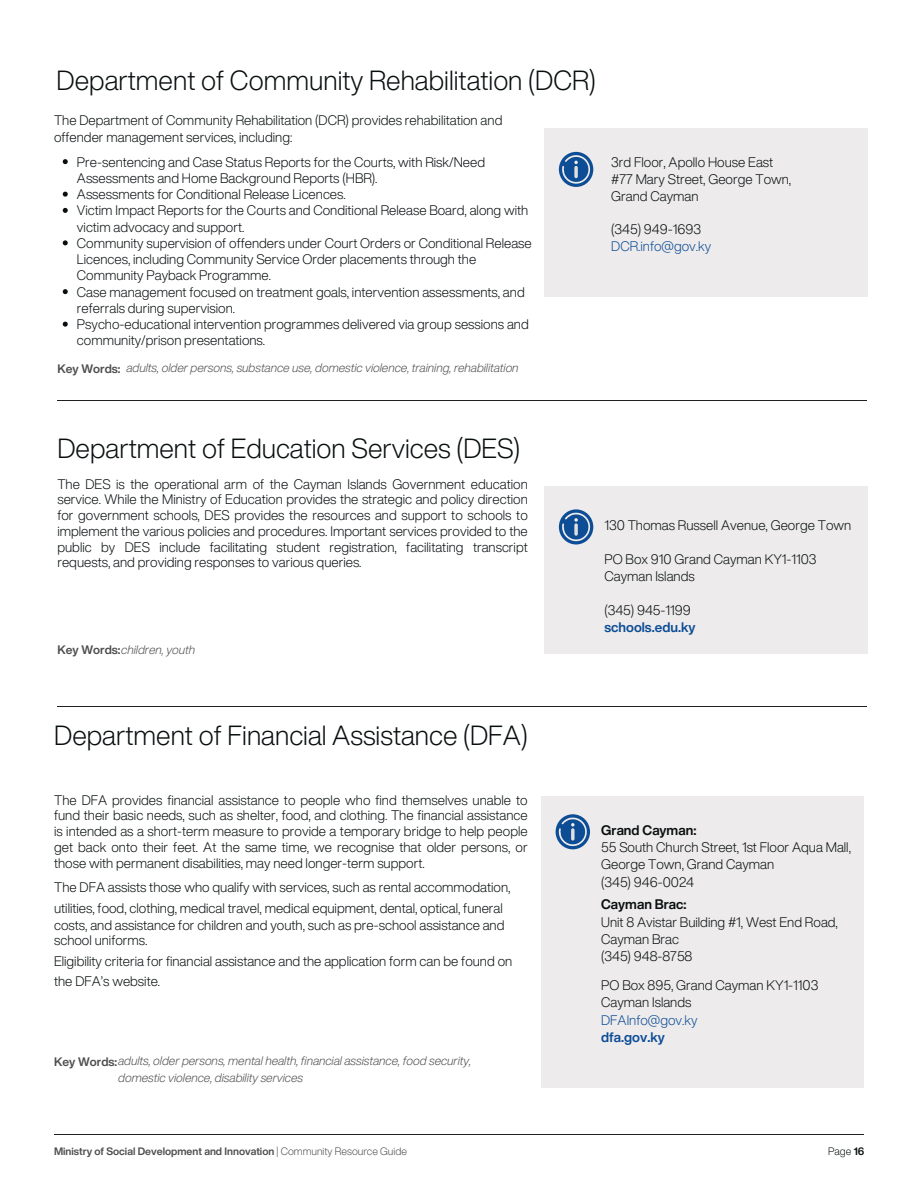
<style>
.page{position:relative;width:918px;height:1188px;background:#fff}
.page>*{position:absolute;margin:0;border:0;box-sizing:border-box;transform-origin:0 0}
.t1{font:300 27px "Helvetica Now Display";color:#090f10}
.t2{font:300 13.5px/15.8px "Helvetica Now Display";color:#090f10}
.t3{font:300 13.5px/16.8px "Helvetica Now Display";color:#0d4d96}
.t4{font:700 13.5px/16.8px "Helvetica Now Display";color:#0d4d96}
.t5{font:italic 300 12px "Helvetica Now Display";color:#4e4e4e}
.t6{font:700 12px "Helvetica Now Display";color:#4e4e4e}
.t7{font:700 10.5px "Helvetica Now Display";color:#4e4e4e}
.t8{font:300 10.5px "Helvetica Now Display";color:#090f10}
.s1{color:#090f10}
.s2{font-weight:700;font-style:normal}
.s3{font-weight:300;color:#090f10}
.s4{font-weight:700}
.s5{color:#0d4d96}
.s6{font-weight:700;color:#0d4d96}
.s7{font-weight:300}
</style>
<div class="page">
<hr style="left:57px;top:706px;width:809px;height:1px;background:#231f20">
<hr style="left:54px;top:1134px;width:809px;height:1px;background:#231f20">
<div style="left:541px;top:796px;width:323px;height:291px;background:#edebeb"></div>
<svg style="left:556px;top:814px;width:34px;height:35px"></svg>
<svg style="left:571px;top:828px;width:4px;height:13px"></svg>
<div style="left:544px;top:486px;width:323px;height:168px;background:#edebeb"></div>
<svg style="left:559px;top:509px;width:34px;height:35px"></svg>
<svg style="left:574px;top:523px;width:4px;height:13px"></svg>
<svg style="left:63px;top:159px;width:5px;height:5px"></svg>
<svg style="left:63px;top:192px;width:5px;height:5px"></svg>
<svg style="left:63px;top:208px;width:5px;height:5px"></svg>
<svg style="left:63px;top:240px;width:5px;height:5px"></svg>
<svg style="left:63px;top:289px;width:5px;height:5px"></svg>
<svg style="left:63px;top:322px;width:5px;height:5px"></svg>
<div style="left:544px;top:129px;width:323px;height:167px;background:#edebeb"></div>
<svg style="left:559px;top:152px;width:34px;height:35px"></svg>
<svg style="left:574px;top:166px;width:4px;height:12px"></svg>
<hr style="left:57px;top:400px;width:809px;height:1px;background:#231f20">
<p class="t1" style="left:57px;top:60px;width:541px">Department of Community Rehabilitation (DCR)</p>
<p class="t2" style="left:54px;top:112px;width:450px;line-height:16.2px">The Department of Community Rehabilitation (DCR) provides rehabilitation and offender management services, including:</p>
<h4 class="t2" style="left:77px;top:153px;width:410px;line-height:16.2px">Pre-sentencing and Case Status Reports for the Courts, with Risk/Need<br>Assessments and Home Background Reports (HBR).</h4>
<h3 class="t2" style="left:77px;top:186px;width:270px">Assessments for Conditional Release Licences.</h3>
<h4 class="t2" style="left:77px;top:202px;width:453px;line-height:16.2px">Victim Impact Reports for the Courts and Conditional Release Board, along with victim advocacy and support.</h4>
<h2 class="t2" style="left:77px;top:235px;width:456px;line-height:16.2px">Community supervision of offenders under Court Orders or Conditional Release<br>Licences, including Community Service Order placements through the<br>Community Payback Programme.</h2>
<h2 class="t2" style="left:77px;top:283px;width:449px;line-height:16.2px">Case management focused on treatment goals, intervention assessments, and referrals during supervision.</h2>
<h2 class="t2" style="left:77px;top:316px;width:453px;line-height:16.2px">Psycho-educational intervention programmes delivered via group sessions and community/prison presentations.</h2>
<p class="t6" style="left:57px;top:359px;width:65px">Key Words:</p>
<p class="t5" style="left:127px;top:359px;width:394px">adults, older persons, substance use, domestic violence, training, rehabilitation</p>
<p class="t2" style="left:611px;top:153px;width:182px;line-height:16.8px">3rd Floor, Apollo House East #77 Mary Street, George Town,<br>Grand Cayman</p>
<p class="t3" style="left:611px;top:221px;width:101px"><span class="s1">(345) 949-1693<br></span>DCR.info@gov.ky</p>
<h1 class="t1" style="left:57px;top:429px;width:464px">Department of Education Services (DES)</h1>
<h1 class="t2" style="left:57px;top:476px;width:472px;text-align:justify">The DES is the operational arm of the Cayman Islands Government education service. While the Ministry of Education provides the strategic and policy direction for government schools, DES provides the resources and support to schools to implement the various policies and procedures. Important services provided to the public by DES include facilitating student registration, facilitating transcript requests, and providing responses to various queries.</h1>
<h2 class="t5" style="left:57px;top:640px;width:139px"><span class="s2">Key Words:</span>children, youth</h2>
<p class="t2" style="left:604px;top:517px;width:248px">130 Thomas Russell Avenue, George Town</p>
<p class="t2" style="left:604px;top:551px;width:214px;line-height:16.8px">PO Box 910 Grand Cayman KY1-1103<br>Cayman Islands</p>
<p class="t4" style="left:604px;top:601px;width:93px"><span class="s3">(345) 945-1199 </span>schools.edu.ky</p>
<h3 class="t1" style="left:54px;top:715px;width:475px">Department of Financial Assistance (DFA)</h3>
<h2 class="t2" style="left:54px;top:792px;width:475px;text-align:justify">The DFA provides financial assistance to people who find themselves unable to fund their basic needs, such as shelter, food, and clothing. The financial assistance is intended as a short-term measure to provide a temporary bridge to help people get back onto their feet. At the same time, we recognise that older persons, or those with permanent disabilities, may need longer-term support.</h2>
<h2 class="t2" style="left:54px;top:877px;width:458px;line-height:20.2px">The DFA assists those who qualify with services, such as rental accommodation, utilities, food, clothing, medical travel, medical equipment, dental, optical, funeral</h2>
<h2 class="t2" style="left:54px;top:917px;width:452px">costs, and assistance for children and youth, such as pre-school assistance and school uniforms.</h2>
<h2 class="t2" style="left:54px;top:953px;width:460px">Eligibility criteria for financial assistance and the application form can be found on</h2>
<p class="t2" style="left:54px;top:973px;width:108px">the DFA’s website.</p>
<h3 class="t5" style="left:54px;top:1052px;width:419px"><span class="s2">Key Words:</span>adults, older persons, mental health, financial assistance, food security,</h3>
<h2 class="t5" style="left:118px;top:1069px;width:186px">domestic violence, disability services</h2>
<p class="t2" style="left:601px;top:821px;width:251px;line-height:17.2px"><span class="s4">Grand Cayman:<br></span>55 South Church Street, 1st Floor Aqua Mall,<br>George Town, Grand Cayman<br>(345) 946-0024</p>
<h2 class="t2" style="left:601px;top:896px;width:238px;line-height:17.2px"><span class="s4">Cayman Brac:<br></span>Unit 8 Avistar Building #1, West End Road,<br>Cayman Brac<br>(345) 948-8758</h2>
<h2 class="t2" style="left:601px;top:976px;width:219px;line-height:17.2px">PO Box 895, Grand Cayman KY1-1103<br>Cayman Islands<br><span class="s5">DFAInfo@gov.ky<br></span><span class="s6">dfa.gov.ky</span></h2>
<h2 class="t7" style="left:54px;top:1143px;width:354px">Ministry of Social Development and Innovation <span class="s7">| Community Resource Guide</span></h2>
<h1 class="t8" style="left:828px;top:1143px;width:38px">Page <span class="s4">16</span></h1>
</div>
